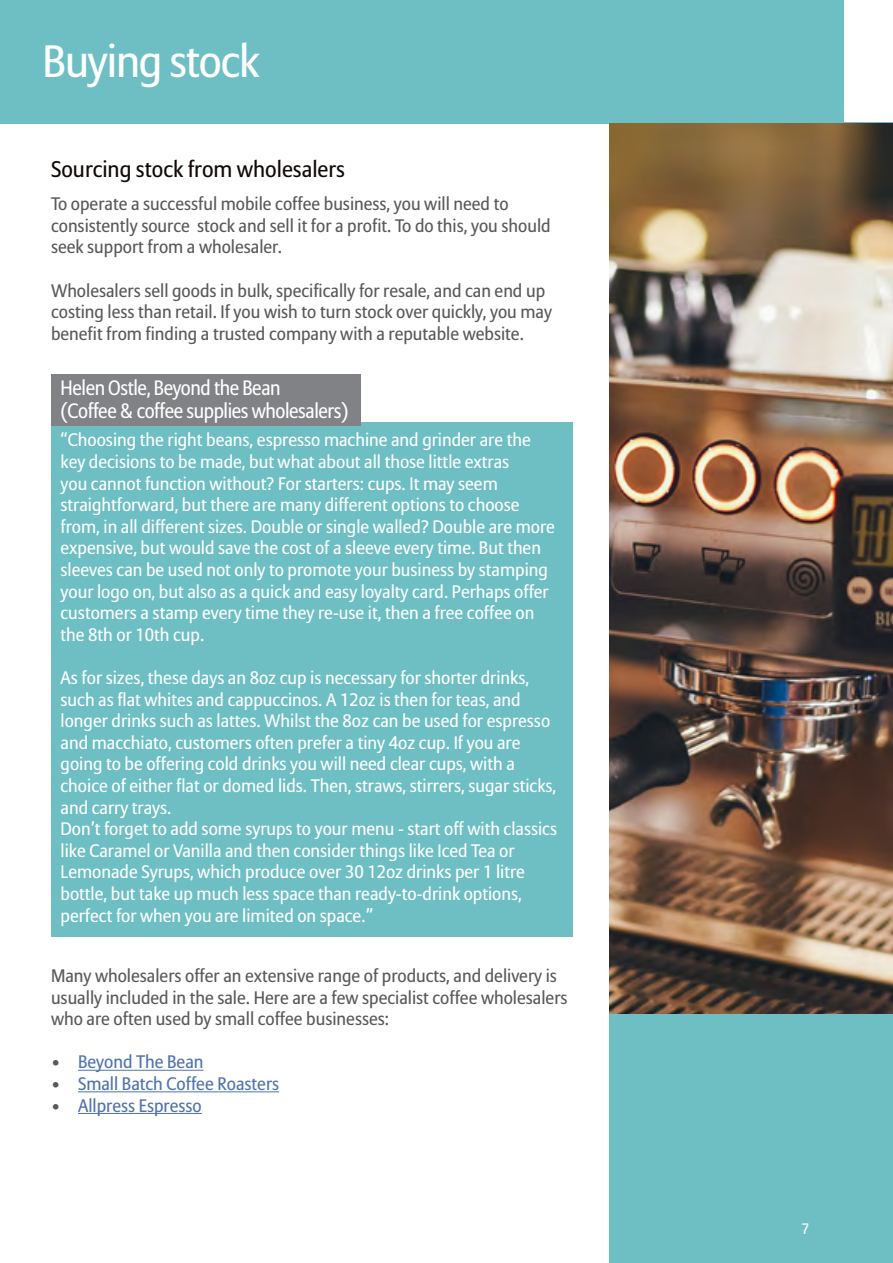
<style>
.page{position:relative;width:893px;height:1263px;background:#fff}
.page>*{position:absolute;margin:0;border:0;box-sizing:border-box;transform-origin:0 0}
.t1{font:45px "Allianz Sans";letter-spacing:-.025em;color:#fff}
.t2{font:22.5px "Allianz Sans";color:#100906}
.t3{font:20.7px/23.4px "Allianz Sans";letter-spacing:-.02em;color:#fff;scale:.94 1}
.t4{font:18px/21.6px "Allianz Sans";color:#fff}
.t5{font:18px/21.6px "Allianz Sans";color:#58595b}
.t6{font:18px "Allianz Sans";color:#4f73ad}
.t7{font:15px "Allianz Sans";color:#fff}
.s1{color:#58595b}
</style>
<div class="page">
<div style="left:610px;top:122px;width:283px;height:1141px;background:#6ebfc4"></div>
<div style="left:0;top:0;width:843px;height:124px;background:#6ebfc4"></div>
<img style="left:609px;top:124px;width:284px;height:890px">
<div style="left:51px;top:422px;width:522px;height:514px;background:#6ebfc4"></div>
<div style="left:51px;top:374px;width:310px;height:51px;background:#808285"></div>
<hr style="left:78px;top:1070px;width:125px;height:1px;background:#4f73ad">
<hr style="left:78px;top:1091px;width:201px;height:1px;background:#4f73ad">
<hr style="left:78px;top:1113px;width:124px;height:1px;background:#4f73ad">
<h1 class="t1" style="left:43px;top:34px;width:218px">Buying stock</h1>
<p class="t2" style="left:51px;top:155px;width:296px">Sourcing stock from wholesalers</p>
<p class="t5" style="left:51px;top:193px;width:501px">To operate a successful mobile coffee business, you will need to consistently source stock and sell it for a profit. To do this, you should seek support from a wholesaler.</p>
<p class="t5" style="left:51px;top:279px;width:502px">Wholesalers sell goods in bulk, specifically for resale, and can end up costing less than retail. If you wish to turn stock over quickly, you may benefit from finding a trusted company with a reputable website.</p>
<p class="t3" style="left:61px;top:376px;width:308px">Helen Ostle, Beyond the Bean<br>(Coffee &amp; coffee supplies wholesalers)</p>
<p class="t4" style="left:61px;top:429px;width:496px">“Choosing the right beans, espresso machine and grinder are the key decisions to be made, but what about all those little extras<br>you cannot function without? For starters: cups. It may seem straightforward, but there are many different options to choose from, in all different sizes. Double or single walled? Double are more expensive, but would save the cost of a sleeve every time. But then sleeves can be used not only to promote your business by stamping your logo on, but also as a quick and easy loyalty card. Perhaps offer customers a stamp every time they re-use it, then a free coffee on the 8th or 10th cup.</p>
<p class="t4" style="left:61px;top:667px;width:498px">As for sizes, these days an 8oz cup is necessary for shorter drinks, such as flat whites and cappuccinos. A 12oz is then for teas, and longer drinks such as lattes. Whilst the 8oz can be used for espresso and macchiato, customers often prefer a tiny 4oz cup. If you are going to be offering cold drinks you will need clear cups, with a choice of either flat or domed lids. Then, straws, stirrers, sugar sticks, and carry trays.<br>Don’t forget to add some syrups to your menu - start off with classics like Caramel or Vanilla and then consider things like Iced Tea or Lemonade Syrups, which produce over 30 12oz drinks per 1 litre bottle, but take up much less space than ready-to-drink options, perfect for when you are limited on space.”</p>
<p class="t5" style="left:51px;top:965px;width:518px">Many wholesalers offer an extensive range of products, and delivery is usually included in the sale. Here are a few specialist coffee wholesalers who are often used by small coffee businesses:</p>
<p class="t6" style="left:51px;top:1051px;width:154px"><span class="s1">•</span> Beyond The Bean</p>
<p class="t6" style="left:51px;top:1073px;width:230px"><span class="s1">•</span> Small Batch Coffee Roasters</p>
<p class="t6" style="left:51px;top:1094px;width:152px"><span class="s1">•</span> Allpress Espresso</p>
<p class="t7" style="left:801px;top:1220px;width:9px">7</p>
</div>
